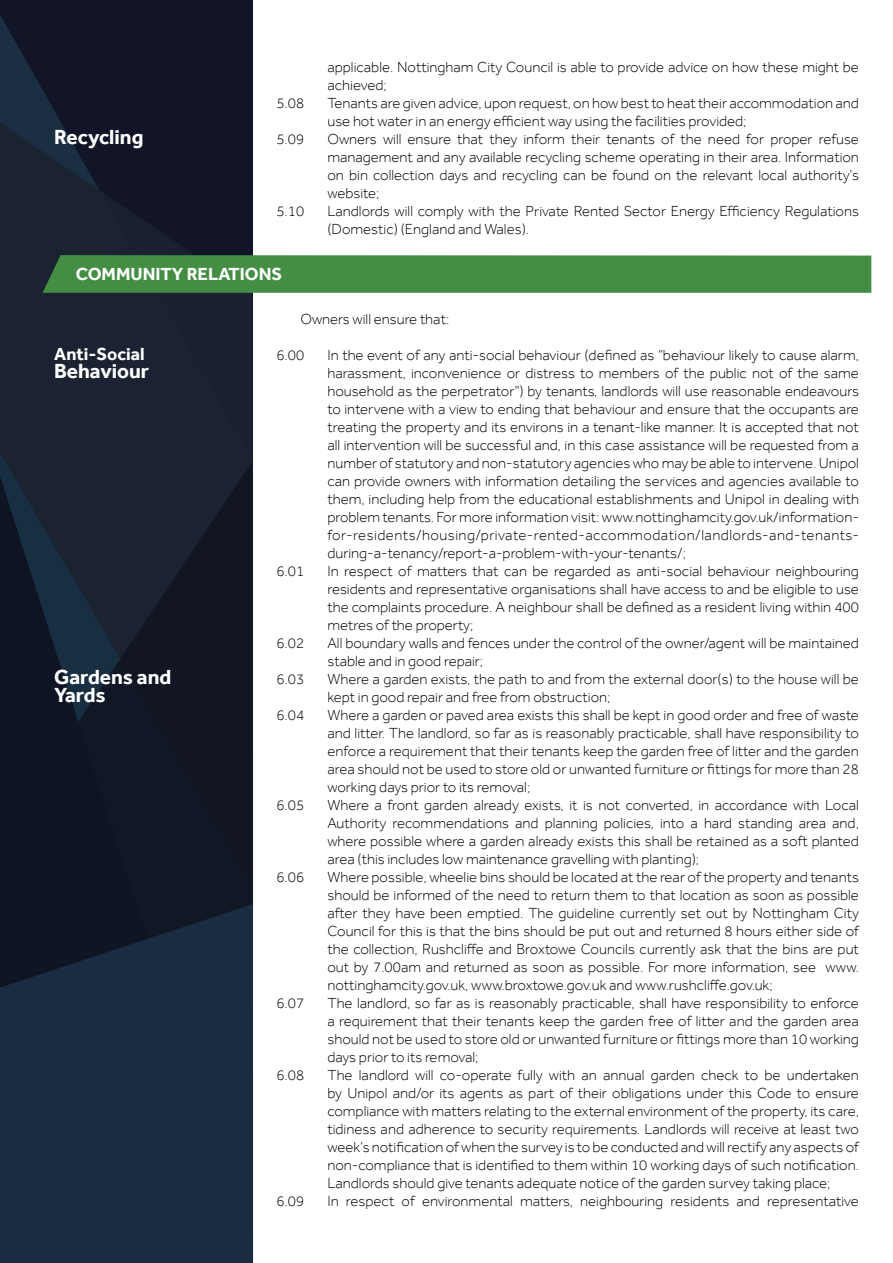
<style>
.page{position:relative;width:893px;height:1263px;background:#fff}
.page>*{position:absolute;margin:0;border:0;box-sizing:border-box;transform-origin:0 0}
.t1{font:700 21px/18px "Effra";color:#fff}
.t2{font:700 18px "Effra";color:#fff}
.t3{font:300 15px/18px "Effra";color:#000;text-align:justify}
</style>
<div class="page">
<svg style="left:0;top:14px;width:252px;height:96px;background:#12182a"></svg>
<svg style="left:0;top:110px;width:253px;height:312px;background:#171e2f"></svg>
<div style="left:0;top:422px;width:253px;height:39px;background:#1b2333"></div>
<svg style="left:0;top:461px;width:253px;height:442px;background:#192130"></svg>
<svg style="left:0;top:476px;width:251px;height:427px;background:#131a29"></svg>
<svg style="left:0;top:903px;width:253px;height:360px;background:#17293c"></svg>
<svg style="left:43px;top:255px;width:828px;height:38px;background:#468d47"></svg>
<div style="left:76px;top:258px;width:447px;height:30px;background:#438e43"></div>
<h1 class="t1" style="left:54px;top:128px;width:91px">Recycling</h1>
<p class="t3" style="left:327px;top:58px;width:533px">applicable. Nottingham City Council is able to provide advice on how these might be achieved;</p>
<p class="t3" style="left:276px;top:94px;width:29px">5.08</p>
<p class="t3" style="left:327px;top:94px;width:533px">Tenants are given advice, upon request, on how best to heat their accommodation and use hot water in an energy efficient way using the facilities provided;</p>
<p class="t3" style="left:276px;top:130px;width:29px">5.09</p>
<p class="t3" style="left:327px;top:130px;width:533px">Owners will ensure that they inform their tenants of the need for proper refuse management and any available recycling scheme operating in their area. Information on bin collection days and recycling can be found on the relevant local authority’s website;</p>
<p class="t3" style="left:276px;top:202px;width:29px">5.10</p>
<p class="t3" style="left:327px;top:202px;width:533px">Landlords will comply with the Private Rented Sector Energy Efficiency Regulations (Domestic) (England and Wales).</p>
<p class="t2" style="left:76px;top:263px;width:208px">COMMUNITY RELATIONS</p>
<p class="t2" style="left:54px;top:343px;width:92px">Anti-Social</p>
<h1 class="t1" style="left:54px;top:362px;width:96px">Behaviour</h1>
<h1 class="t1" style="left:54px;top:668px;width:119px">Gardens and<br>Yards</h1>
<p class="t3" style="left:300px;top:310px;width:150px">Owners will ensure that:</p>
<p class="t3" style="left:276px;top:346px;width:29px">6.00</p>
<p class="t3" style="left:327px;top:346px;width:533px">In the event of any anti-social behaviour (defined as “behaviour likely to cause alarm, harassment, inconvenience or distress to members of the public not of the same household as the perpetrator”) by tenants, landlords will use reasonable endeavours to intervene with a view to ending that behaviour and ensure that the occupants are treating the property and its environs in a tenant-like manner. It is accepted that not all intervention will be successful and, in this case assistance will be requested from a number of statutory and non-statutory agencies who may be able to intervene. Unipol can provide owners with information detailing the services and agencies available to them, including help from the educational establishments and Unipol in dealing with problem tenants. For more information visit: www.nottinghamcity.gov.uk/information&shy;for-residents/housing/private-rented-accommodation/landlords-and-tenants&shy;during-a-tenancy/report-a-problem-with-your-tenants/;</p>
<p class="t3" style="left:276px;top:562px;width:29px">6.01</p>
<p class="t3" style="left:327px;top:562px;width:533px">In respect of matters that can be regarded as anti-social behaviour neighbouring residents and representative organisations shall have access to and be eligible to use the complaints procedure. A neighbour shall be defined as a resident living within 400 metres of the property;</p>
<p class="t3" style="left:276px;top:634px;width:29px">6.02</p>
<p class="t3" style="left:327px;top:634px;width:533px">All boundary walls and fences under the control of the owner/agent will be maintained stable and in good repair;</p>
<p class="t3" style="left:276px;top:670px;width:29px">6.03</p>
<p class="t3" style="left:327px;top:670px;width:533px">Where a garden exists, the path to and from the external door(s) to the house will be kept in good repair and free from obstruction;</p>
<p class="t3" style="left:276px;top:706px;width:29px">6.04</p>
<p class="t3" style="left:327px;top:706px;width:533px">Where a garden or paved area exists this shall be kept in good order and free of waste and litter. The landlord, so far as is reasonably practicable, shall have responsibility to enforce a requirement that their tenants keep the garden free of litter and the garden area should not be used to store old or unwanted furniture or fittings for more than 28 working days prior to its removal;</p>
<p class="t3" style="left:276px;top:796px;width:29px">6.05</p>
<p class="t3" style="left:327px;top:796px;width:533px">Where a front garden already exists, it is not converted, in accordance with Local Authority recommendations and planning policies, into a hard standing area and, where possible where a garden already exists this shall be retained as a soft planted area (this includes low maintenance gravelling with planting);</p>
<p class="t3" style="left:276px;top:868px;width:29px">6.06</p>
<p class="t3" style="left:327px;top:868px;width:533px">Where possible, wheelie bins should be located at the rear of the property and tenants should be informed of the need to return them to that location as soon as possible after they have been emptied. The guideline currently set out by Nottingham City Council for this is that the bins should be put out and returned 8 hours either side of the collection, Rushcliffe and Broxtowe Councils currently ask that the bins are put out by 7.00am and returned as soon as possible. For more information, see www. nottinghamcity.gov.uk, www.broxtowe.gov.uk and www.rushcliffe.gov.uk;</p>
<p class="t3" style="left:276px;top:994px;width:29px">6.07</p>
<p class="t3" style="left:327px;top:994px;width:533px">The landlord, so far as is reasonably practicable, shall have responsibility to enforce a requirement that their tenants keep the garden free of litter and the garden area should not be used to store old or unwanted furniture or fittings more than 10 working days prior to its removal;</p>
<p class="t3" style="left:276px;top:1066px;width:29px">6.08</p>
<p class="t3" style="left:327px;top:1066px;width:533px">The landlord will co-operate fully with an annual garden check to be undertaken by Unipol and/or its agents as part of their obligations under this Code to ensure compliance with matters relating to the external environment of the property, its care, tidiness and adherence to security requirements. Landlords will receive at least two week’s notification of when the survey is to be conducted and will rectify any aspects of non-compliance that is identified to them within 10 working days of such notification.<br>Landlords should give tenants adequate notice of the garden survey taking place;</p>
<p class="t3" style="left:276px;top:1192px;width:29px">6.09</p>
<p class="t3" style="left:327px;top:1192px;width:533px">In respect of environmental matters, neighbouring residents and representative</p>
</div>
